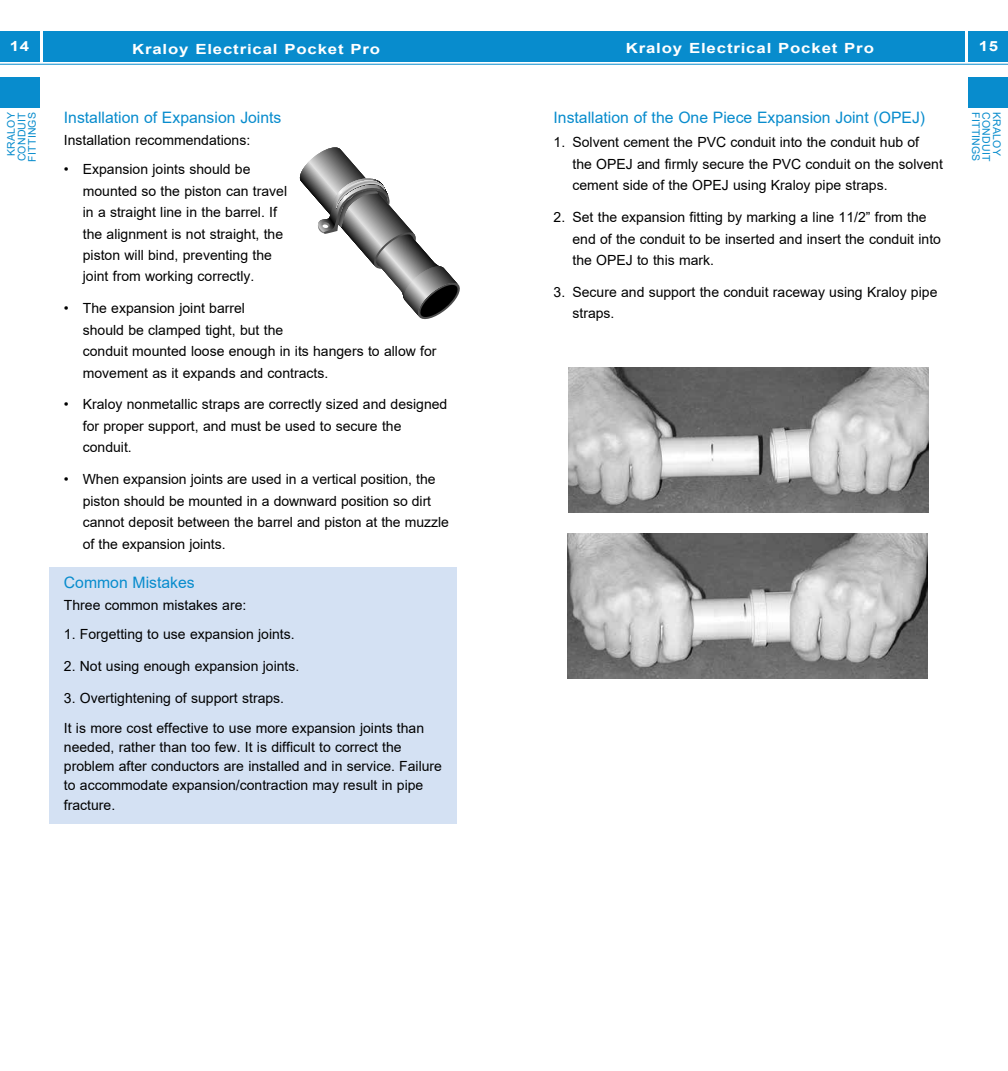
<style>
.page{position:relative;width:1008px;height:1071px;background:#fff}
.page>*{position:absolute;margin:0;border:0;box-sizing:border-box;transform-origin:0 0}
.t1{font:15.75px "Arial";color:#088ccd}
.t2{font:14px/21.3px "Arial";color:#000}
.t3{font:700 14px "Arial";letter-spacing:.05em;color:#fff;scale:1.2 1}
.t4{font:10.5px/10.5px "Arial";letter-spacing:.02em;color:#088ccd;text-align:center}
</style>
<div class="page">
<div style="left:969px;top:32px;width:39px;height:30px;background:#088ccd"></div>
<div style="left:0;top:32px;width:39px;height:30px;background:#088ccd"></div>
<hr style="left:0;top:64px;width:504px;height:1px;background:#088ccd">
<div style="left:43px;top:32px;width:461px;height:30px;background:#088ccd"></div>
<hr style="left:504px;top:64px;width:504px;height:1px;background:#088ccd">
<div style="left:504px;top:32px;width:461px;height:30px;background:#088ccd"></div>
<img style="left:568px;top:367px;width:361px;height:145px">
<img style="left:567px;top:533px;width:361px;height:145px">
<div style="left:969px;top:77px;width:39px;height:31px;background:#088ccd"></div>
<div style="left:0;top:77px;width:39px;height:31px;background:#088ccd"></div>
<div style="left:49px;top:567px;width:408px;height:257px;background:#d4e1f3"></div>
<svg style="left:299px;top:147px;width:161px;height:173px"></svg>
<p class="t3" style="left:10px;top:37px;width:18px">14</p>
<p class="t3" style="left:132px;top:39px;width:208px">Kraloy Electrical Pocket Pro</p>
<p class="t3" style="left:626px;top:38px;width:208px">Kraloy Electrical Pocket Pro</p>
<p class="t3" style="left:979px;top:37px;width:18px">15</p>
<p class="t4" style="left:6px;top:162px;width:51px;rotate:-90deg">KRALOY<br>CONDUIT<br>FITTINGS</p>
<p class="t1" style="left:64px;top:107px;width:219px">Installation of Expansion Joints</p>
<p class="t2" style="left:64px;top:130px;width:188px">Installation recommendations:</p>
<p class="t2" style="left:83px;top:159px;width:206px;text-indent:-19px">• Expansion joints should be mounted so the piston can travel in a straight line in the barrel. If the alignment is not straight, the piston will bind, preventing the joint from working correctly.</p>
<p class="t2" style="left:83px;top:298px;width:355px;text-indent:-19px">• The expansion joint barrel<br>should be clamped tight, but the<br>conduit mounted loose enough in its hangers to allow for movement as it expands and contracts.</p>
<p class="t2" style="left:83px;top:394px;width:366px;text-indent:-19px">• Kraloy nonmetallic straps are correctly sized and designed for proper support, and must be used to secure the conduit.</p>
<p class="t2" style="left:83px;top:469px;width:368px;text-indent:-19px">• When expansion joints are used in a vertical position, the piston should be mounted in a downward position so dirt cannot deposit between the barrel and piston at the muzzle of the expansion joints.</p>
<p class="t1" style="left:64px;top:572px;width:132px">Common Mistakes</p>
<p class="t2" style="left:64px;top:594px;width:184px">Three common mistakes are:</p>
<p class="t2" style="left:64px;top:623px;width:230px">1. Forgetting to use expansion joints.</p>
<p class="t2" style="left:64px;top:655px;width:234px">2. Not using enough expansion joints.</p>
<p class="t2" style="left:64px;top:683px;width:362px;line-height:29.8px">3. Overtightening of support straps.<br>It is more cost effective to use more expansion joints than</p>
<p class="t2" style="left:64px;top:737px;width:380px;line-height:19.2px">needed, rather than too few. It is difficult to correct the problem after conductors are installed and in service. Failure to accommodate expansion/contraction may result in pipe fracture.</p>
<p class="t1" style="left:554px;top:107px;width:373px">Installation of the One Piece Expansion Joint (OPEJ)</p>
<p class="t2" style="left:572px;top:132px;width:372px;text-indent:-19px">1. Solvent cement the PVC conduit into the conduit hub of<br>the OPEJ and firmly secure the PVC conduit on the solvent cement side of the OPEJ using Kraloy pipe straps.</p>
<p class="t2" style="left:572px;top:207px;width:370px;text-indent:-19px">2. Set the expansion fitting by marking a line 11/2” from the end of the conduit to be inserted and insert the conduit into the OPEJ to this mark.</p>
<p class="t2" style="left:572px;top:281px;width:366px;text-indent:-19px">3. Secure and support the conduit raceway using Kraloy pipe straps.</p>
<p class="t4" style="left:981px;top:112px;width:51px;rotate:90deg">FITTINGS</p>
<p class="t4" style="left:992px;top:112px;width:51px;rotate:90deg">CONDUIT</p>
<p class="t4" style="left:1002px;top:112px;width:45px;rotate:90deg">KRALOY</p>
</div>
